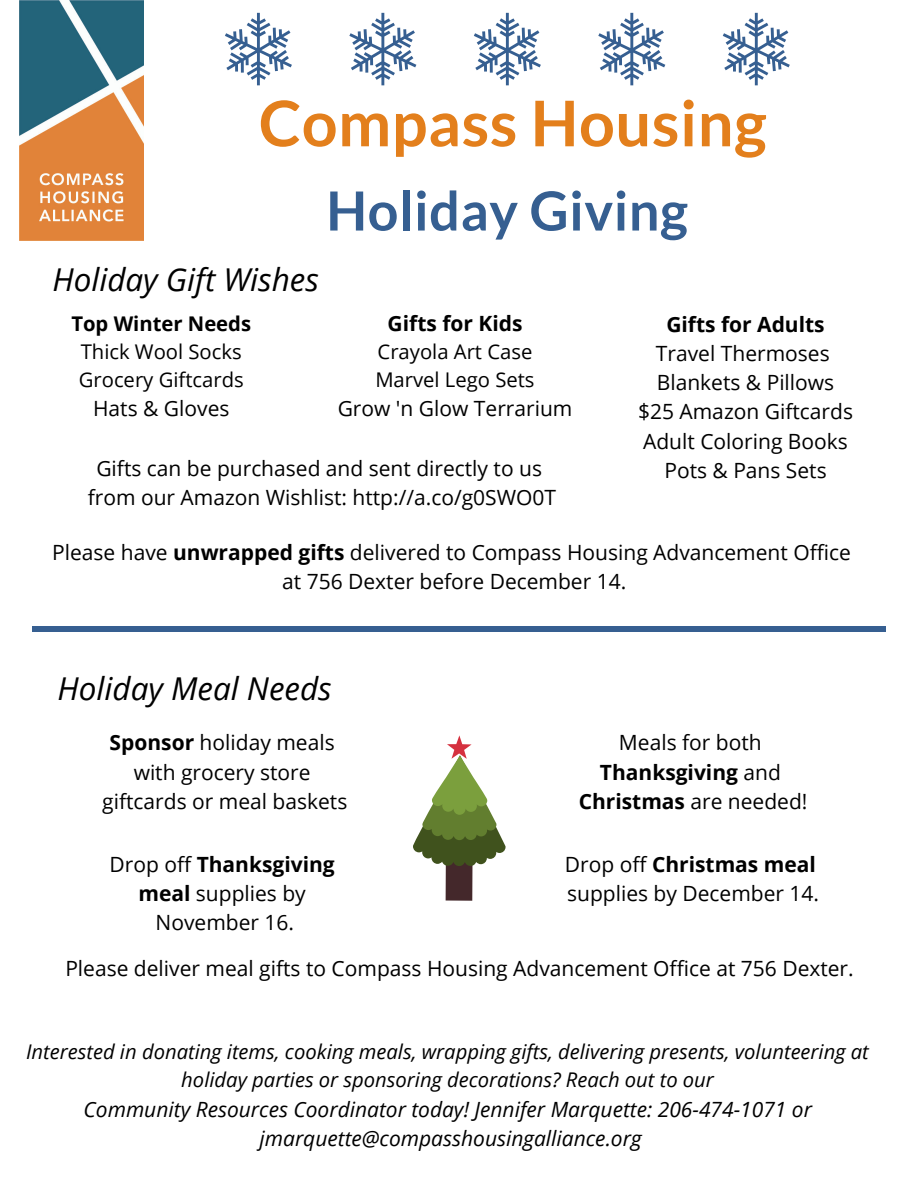
<style>
.page{position:relative;width:918px;height:1188px;background:#fff}
.page>*{position:absolute;margin:0;border:0;box-sizing:border-box;transform-origin:0 0}
.t1{font:700 63px "Lato";letter-spacing:.01em;color:#e37f1c}
.t2{font:700 54px "Lato";letter-spacing:.01em;color:#365f91}
.t3{font:italic 31.5px "Open Sans";color:#000}
.t4{font:21px/29.2px "Open Sans";color:#000;text-align:center}
.t5{font:italic 21px/29.2px "Open Sans";color:#000;text-align:center}
.t6{font:700 21px "Open Sans";color:#000}
.t7{font:italic 20.25px/28.2px "Open Sans";color:#000;text-align:center}
.t8{font:20.25px/28.2px "Open Sans";color:#000}
.t9{font:700 20.25px "Open Sans";color:#000}
.s1{font-weight:700}
</style>
<div class="page">
<svg style="left:225px;top:13px;width:67px;height:72px"></svg>
<svg style="left:723px;top:13px;width:67px;height:72px"></svg>
<svg style="left:349px;top:13px;width:67px;height:72px"></svg>
<svg style="left:474px;top:13px;width:67px;height:72px"></svg>
<svg style="left:598px;top:13px;width:67px;height:72px"></svg>
<div style="left:617px;top:626px;width:269px;height:6px;background:#365f91"></div>
<div style="left:348px;top:626px;width:269px;height:6px;background:#365f91"></div>
<div style="left:80px;top:626px;width:268px;height:6px;background:#365f91"></div>
<div style="left:32px;top:626px;width:95px;height:6px;background:#365f91"></div>
<img style="left:20px;top:0;width:123px;height:241px">
<div style="left:446px;top:856px;width:27px;height:45px;background:#44282b"></div>
<svg style="left:413px;top:735px;width:93px;height:131px"></svg>
<h1 class="t1" style="left:259px;top:84px;width:509px">Compass Housing</h1>
<h2 class="t2" style="left:326px;top:177px;width:363px">Holiday Giving</h2>
<h3 class="t3" style="left:52px;top:258px;width:268px">Holiday Gift Wishes</h3>
<p class="t6" style="left:666px;top:309px;width:160px">Gifts for Adults</p>
<p class="t4" style="left:638px;top:338px;width:216px">Travel Thermoses<br>Blankets &amp; Pillows $25 Amazon Giftcards<br>Adult Coloring Books<br>Pots &amp; Pans Sets</p>
<p class="t6" style="left:388px;top:308px;width:136px">Gifts for Kids</p>
<p class="t8" style="left:375px;top:337px;width:161px">Crayola Art Case<br>Marvel Lego Sets</p>
<p class="t4" style="left:338px;top:393px;width:236px">Grow 'n Glow Terrarium</p>
<p class="t9" style="left:71px;top:309px;width:181px">Top Winter Needs</p>
<p class="t8" style="left:79px;top:337px;width:166px">Thick Wool Socks<br>Grocery Giftcards</p>
<p class="t4" style="left:93px;top:393px;width:138px">Hats &amp; Gloves</p>
<p class="t4" style="left:88px;top:453px;width:470px">Gifts can be purchased and sent directly to us from our Amazon Wishlist: http://a.co/g0SWO0T</p>
<p class="t4" style="left:52px;top:537px;width:800px">Please have <span class="s1">unwrapped gifts</span> delivered to Compass Housing Advancement Office at 756 Dexter before December 14.</p>
<h3 class="t3" style="left:58px;top:667px;width:276px">Holiday Meal Needs</h3>
<p class="t4" style="left:102px;top:728px;width:247px"><span class="s1">Sponsor</span> holiday meals with grocery store giftcards or meal baskets</p>
<p class="t4" style="left:579px;top:728px;width:230px">Meals for both<br><span class="s1">Thanksgiving</span> and<br><span class="s1">Christmas</span> are needed!</p>
<p class="t4" style="left:109px;top:849px;width:227px">Drop off <span class="s1">Thanksgiving meal</span> supplies by<br>November 16.</p>
<p class="t4" style="left:565px;top:849px;width:256px;text-align:left">Drop off <span class="s1">Christmas meal </span>supplies by December 14.</p>
<p class="t4" style="left:65px;top:953px;width:790px">Please deliver meal gifts to Compass Housing Advancement Office at 756 Dexter.</p>
<p class="t7" style="left:26px;top:1037px;width:844px">Interested in donating items, cooking meals, wrapping gifts, delivering presents, volunteering at holiday parties or sponsoring decorations? Reach out to our</p>
<p class="t5" style="left:84px;top:1094px;width:730px">Community Resources Coordinator today! Jennifer Marquette: 206-474-1071 or jmarquette@compasshousingalliance.org</p>
</div>
